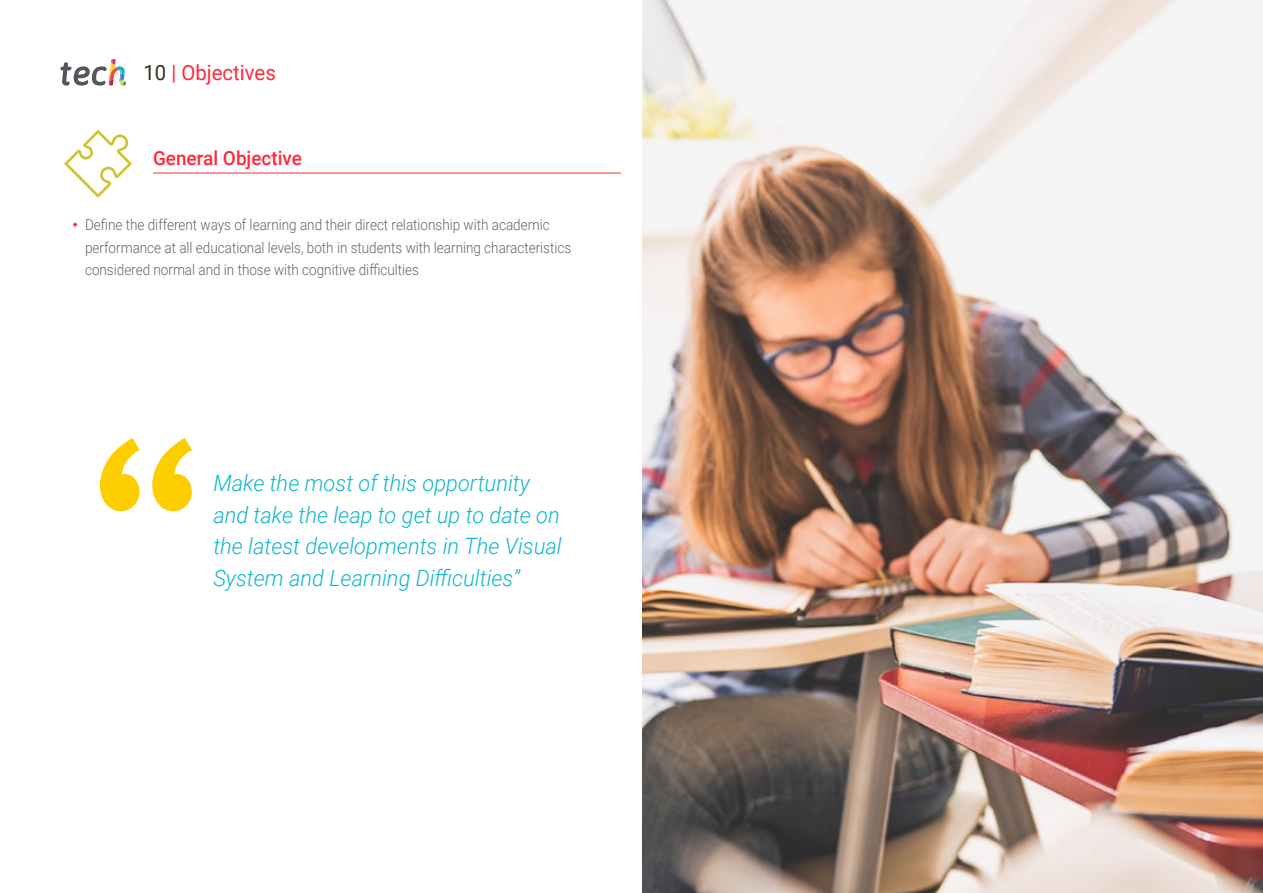
<style>
.page{position:relative;width:1263px;height:893px;background:#fff}
.page>*{position:absolute;margin:0;border:0;box-sizing:border-box;transform-origin:0 0}
.t1{font:italic 300 22.5px/31.5px "Roboto";color:#0fb6cf}
.t2{font:21px "Roboto";color:#ff293a}
.t3{font:500 19.5px "Roboto";color:#ff293a}
.t4{font:300 15px/22.5px "Roboto";color:#61646a;scale:.9 1}
.s1{color:#312e20}
</style>
<div class="page">
<hr style="left:153px;top:173px;width:468px;height:1px;background:#ff293a">
<svg style="left:64px;top:130px;width:68px;height:68px"></svg>
<img style="left:642px;top:0;width:621px;height:893px">
<svg style="left:100px;top:438px;width:92px;height:73px"></svg>
<svg style="left:61px;top:59px;width:65px;height:27px"></svg>
<h2 class="t2" style="left:144px;top:57px;width:134px"><span class="s1">10</span> | Objectives</h2>
<h3 class="t3" style="left:153px;top:144px;width:150px">General Objective</h3>
<p class="t4" style="left:85px;top:213px;width:542px">Define the different ways of learning and their direct relationship with academic performance at all educational levels, both in students with learning characteristics considered normal and in those with cognitive difficulties</p>
<h1 class="t1" style="left:213px;top:467px;width:350px">Make the most of this opportunity and take the leap to get up to date on the latest developments in The Visual System and Learning Difficulties”</h1>
</div>
